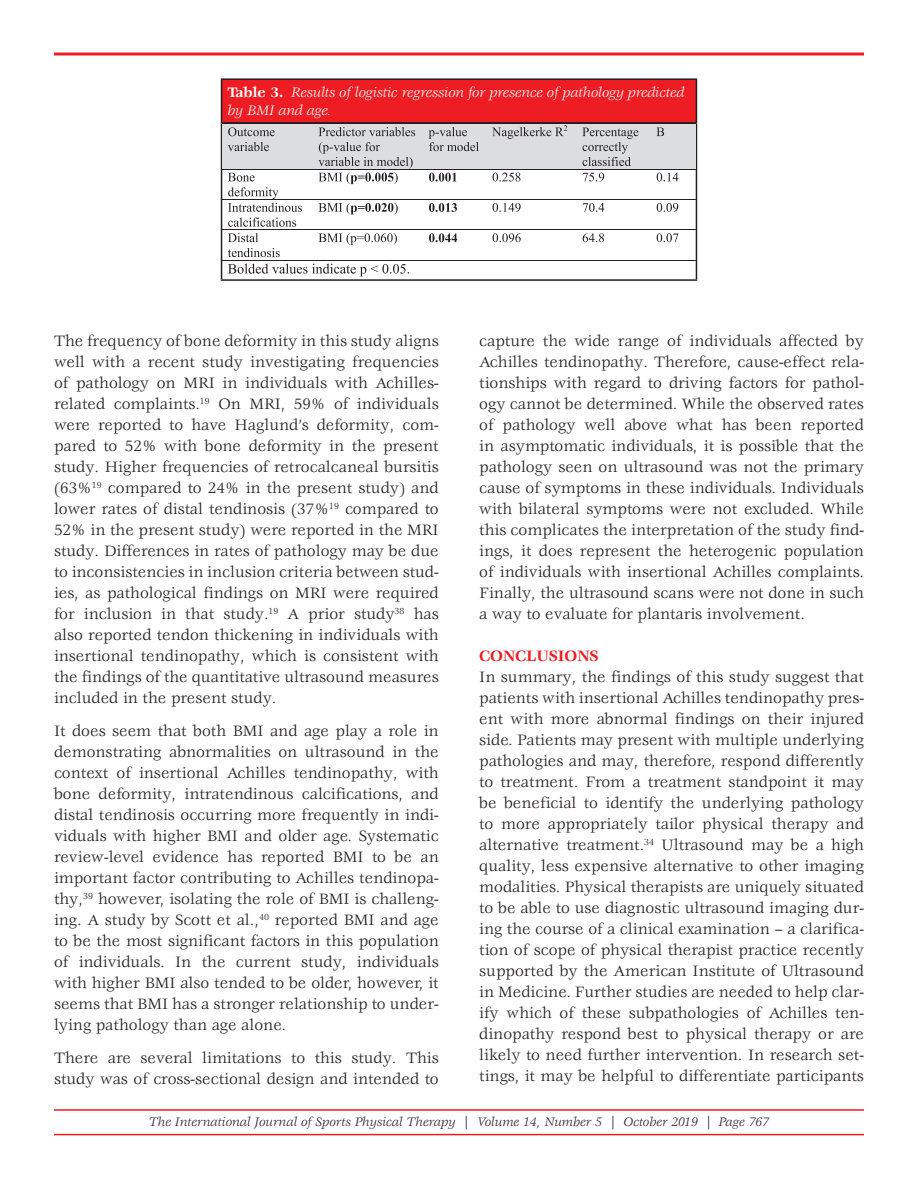
<style>
.page{position:relative;width:918px;height:1188px;background:#fff}
.page>*{position:absolute;margin:0;border:0;box-sizing:border-box;transform-origin:0 0}
.t1{font:16.5px/21px "Veljovic Std";color:#231f20;text-align:justify}
.t2{font:700 16.5px "Veljovic Std";color:#ee1d23}
.t3{font:italic 15px/18px "Veljovic Std";letter-spacing:-.005em;color:#fff}
.t4{font:italic 13.5px "Veljovic Std";color:#231f20}
.s1{font-weight:700;font-style:normal}
</style>
<div class="page">
<hr style="left:54px;top:1109px;width:810px;height:2px;background:#ee1d23">
<hr style="left:54px;top:1134px;width:810px;height:1px;background:#ee1d23">
<svg style="left:54px;top:52px;width:810px;height:4px;background:#f25559"></svg>
<div style="left:222px;top:79px;width:474px;height:44px;background:#ee1d23"></div>
<hr style="left:221px;top:78px;width:476px;height:2px;background:#231f20">
<hr style="left:221px;top:80px;width:1px;height:42px;background:#231f20">
<hr style="left:696px;top:80px;width:1px;height:42px;background:#231f20">
<hr style="left:221px;top:122px;width:476px;height:2px;background:#231f20">
<hr style="left:221px;top:124px;width:1px;height:155px;background:#231f20">
<hr style="left:696px;top:124px;width:1px;height:155px;background:#231f20">
<hr style="left:221px;top:279px;width:476px;height:2px;background:#231f20">
<div style="left:222px;top:124px;width:90px;height:45px;background:#dcdddf"></div>
<svg style="left:228px;top:127px;width:47px;height:9px"></svg>
<svg style="left:228px;top:142px;width:41px;height:9px"></svg>
<div style="left:312px;top:124px;width:110px;height:45px;background:#dcdddf"></div>
<svg style="left:319px;top:127px;width:96px;height:9px"></svg>
<div style="left:422px;top:124px;width:64px;height:45px;background:#dcdddf"></div>
<svg style="left:429px;top:127px;width:50px;height:24px"></svg>
<div style="left:486px;top:124px;width:90px;height:45px;background:#dcdddf"></div>
<svg style="left:492px;top:125px;width:75px;height:14px"></svg>
<div style="left:576px;top:124px;width:74px;height:45px;background:#dcdddf"></div>
<svg style="left:582px;top:128px;width:56px;height:38px"></svg>
<div style="left:650px;top:124px;width:46px;height:45px;background:#dcdddf"></div>
<svg style="left:656px;top:128px;width:8px;height:8px"></svg>
<hr style="left:222px;top:124px;width:474px;height:1px;background:#231f20">
<svg style="left:318px;top:142px;width:95px;height:42px"></svg>
<svg style="left:429px;top:173px;width:28px;height:9px"></svg>
<svg style="left:493px;top:173px;width:185px;height:9px"></svg>
<hr style="left:222px;top:169px;width:474px;height:1px;background:#231f20">
<svg style="left:228px;top:173px;width:74px;height:39px"></svg>
<svg style="left:228px;top:218px;width:68px;height:9px"></svg>
<svg style="left:319px;top:203px;width:79px;height:11px"></svg>
<svg style="left:429px;top:203px;width:28px;height:9px"></svg>
<svg style="left:493px;top:203px;width:185px;height:9px"></svg>
<hr style="left:222px;top:199px;width:474px;height:1px;background:#231f20">
<svg style="left:228px;top:233px;width:30px;height:9px"></svg>
<svg style="left:228px;top:248px;width:52px;height:9px"></svg>
<svg style="left:319px;top:233px;width:78px;height:12px"></svg>
<svg style="left:429px;top:233px;width:28px;height:9px"></svg>
<svg style="left:493px;top:233px;width:185px;height:9px"></svg>
<hr style="left:222px;top:230px;width:474px;height:1px;background:#231f20">
<hr style="left:222px;top:260px;width:90px;height:1px;background:#231f20">
<hr style="left:311px;top:260px;width:111px;height:1px;background:#231f20">
<hr style="left:421px;top:260px;width:65px;height:1px;background:#231f20">
<hr style="left:485px;top:260px;width:91px;height:1px;background:#231f20">
<hr style="left:575px;top:260px;width:75px;height:1px;background:#231f20">
<hr style="left:649px;top:260px;width:47px;height:1px;background:#231f20">
<svg style="left:228px;top:264px;width:181px;height:12px"></svg>
<p class="t3" style="left:228px;top:85px;width:458px"><span class="s1">Table 3.</span> Results of logistic regression for presence of pathology predicted by BMI and age.</p>
<p class="t1" style="left:54px;top:332px;width:386px">The frequency of bone deformity in this study aligns well with a recent study investigating frequencies of pathology on MRI in individuals with Achilles&shy;related complaints.<sup>19</sup> On MRI, 59% of individuals were reported to have Haglund’s deformity, com&shy;pared to 52% with bone deformity in the present study. Higher frequencies of retrocalcaneal bursitis (63%<sup>19</sup> compared to 24% in the present study) and lower rates of distal tendinosis (37%<sup>19</sup> compared to 52% in the present study) were reported in the MRI study. Differences in rates of pathology may be due to inconsistencies in inclusion criteria between stud&shy;ies, as pathological findings on MRI were required for inclusion in that study.<sup>19</sup> A prior study<sup>38</sup> has also reported tendon thickening in individuals with insertional tendinopathy, which is consistent with the findings of the quantitative ultrasound measures included in the present study.</p>
<p class="t1" style="left:54px;top:722px;width:386px">It does seem that both BMI and age play a role in demonstrating abnormalities on ultrasound in the context of insertional Achilles tendinopathy, with bone deformity, intratendinous calcifications, and distal tendinosis occurring more frequently in indi&shy;viduals with higher BMI and older age. Systematic review-level evidence has reported BMI to be an important factor contributing to Achilles tendinopa&shy;thy,<sup>39</sup> however, isolating the role of BMI is challeng&shy;ing. A study by Scott et al.,<sup>40</sup> reported BMI and age to be the most significant factors in this population of individuals. In the current study, individuals with higher BMI also tended to be older, however, it seems that BMI has a stronger relationship to under&shy;lying pathology than age alone.</p>
<p class="t1" style="left:54px;top:1049px;width:386px">There are several limitations to this study. This study was of cross-sectional design and intended to</p>
<p class="t1" style="left:479px;top:332px;width:386px">capture the wide range of individuals affected by Achilles tendinopathy. Therefore, cause-effect rela&shy;tionships with regard to driving factors for pathol&shy;ogy cannot be determined. While the observed rates of pathology well above what has been reported in asymptomatic individuals, it is possible that the pathology seen on ultrasound was not the primary cause of symptoms in these individuals. Individuals with bilateral symptoms were not excluded. While this complicates the interpretation of the study find&shy;ings, it does represent the heterogenic population of individuals with insertional Achilles complaints.<br>Finally, the ultrasound scans were not done in such a way to evaluate for plantaris involvement.</p>
<p class="t2" style="left:479px;top:649px;width:121px">CONCLUSIONS</p>
<p class="t1" style="left:479px;top:668px;width:386px">In summary, the findings of this study suggest that patients with insertional Achilles tendinopathy pres&shy;ent with more abnormal findings on their injured side. Patients may present with multiple underlying pathologies and may, therefore, respond differently to treatment. From a treatment standpoint it may be beneficial to identify the underlying pathology to more appropriately tailor physical therapy and alternative treatment.<sup>34</sup> Ultrasound may be a high quality, less expensive alternative to other imaging modalities. Physical therapists are uniquely situated to be able to use diagnostic ultrasound imaging dur&shy;ing the course of a clinical examination – a clarifica&shy;tion of scope of physical therapist practice recently supported by the American Institute of Ultrasound in Medicine. Further studies are needed to help clar&shy;ify which of these subpathologies of Achilles ten&shy;dinopathy respond best to physical therapy or are likely to need further intervention. In research set&shy;tings, it may be helpful to differentiate participants</p>
<p class="t4" style="left:149px;top:1117px;width:622px">The International Journal of Sports Physical Therapy | Volume 14, Number 5 | October 2019 | Page 767</p>
</div>
